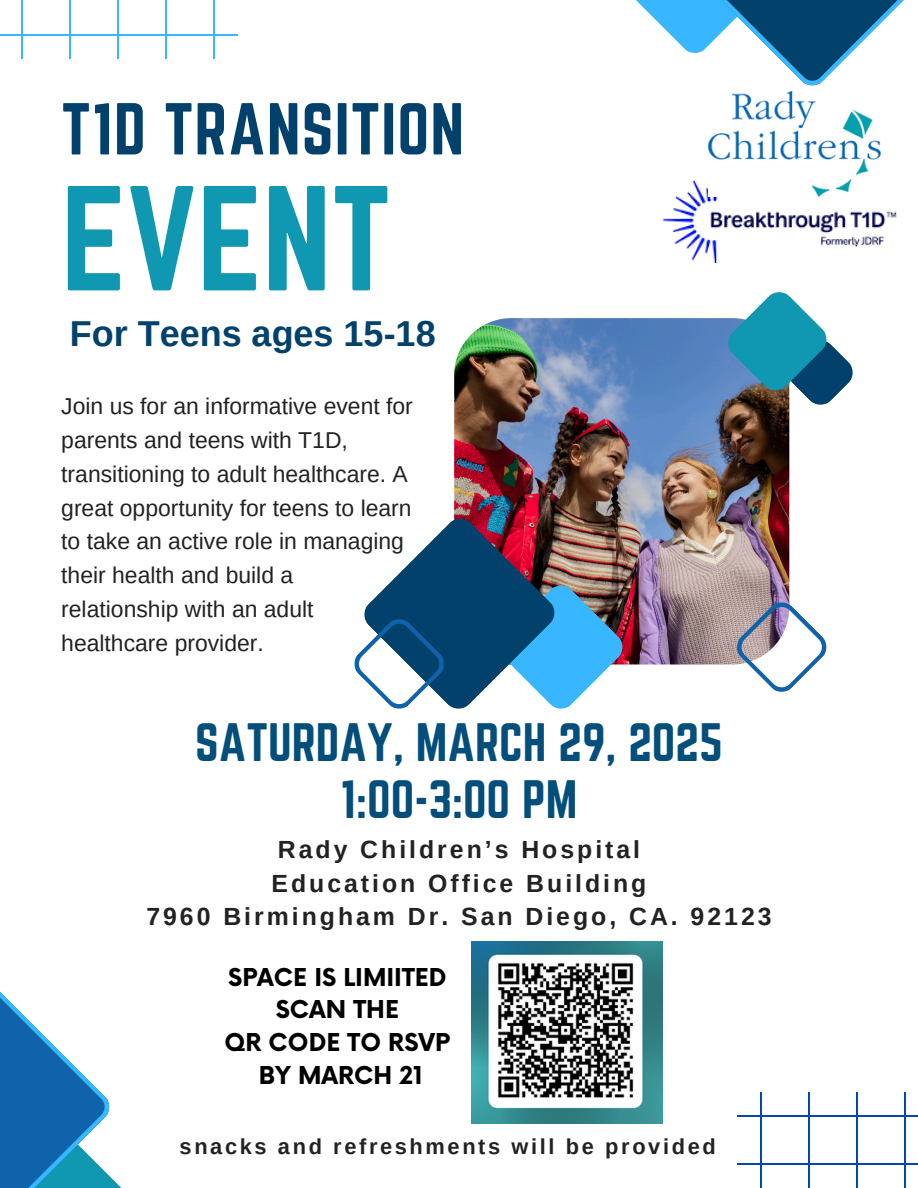
<style>
.page{position:relative;width:918px;height:1188px;background:#fff}
.page>*{position:absolute;margin:0;border:0;box-sizing:border-box;transform-origin:0 0}
.t1{font:130.5px "Norwester";color:#1097b1}
.t2{font:64.2px "Norwester";letter-spacing:.015em;color:#02416b}
.t3{font:47.25px/56.2px "Norwester";color:#034e7b;text-align:center}
.t4{font:700 36px "Arimo";color:#02416b}
.t5{font:700 24.9px/33.8px "Arimo";letter-spacing:.12em;color:#222;text-align:center}
.t6{font:700 24px/32.7px "Now";color:#000;text-align:center}
.t7{font:22.95px/33.8px "Arimo";color:#222}
.t8{font:700 21.75px "Arimo";letter-spacing:.12em;color:#222}
</style>
<div class="page">
<img style="left:454px;top:318px;width:335px;height:347px;border-radius:57px">
<svg style="left:636px;top:0;width:268px;height:85px"></svg>
<svg style="left:736px;top:601px;width:91px;height:91px"></svg>
<svg style="left:0;top:991px;width:121px;height:197px"></svg>
<svg style="left:728px;top:292px;width:125px;height:113px"></svg>
<hr style="left:213px;top:0;width:1px;height:59px;background:#38b6ff">
<hr style="left:165px;top:0;width:1px;height:59px;background:#38b6ff">
<hr style="left:117px;top:0;width:1px;height:59px;background:#38b6ff">
<hr style="left:69px;top:0;width:1px;height:59px;background:#38b6ff">
<hr style="left:21px;top:0;width:1px;height:59px;background:#38b6ff">
<hr style="left:0;top:35px;width:238px;height:1px;background:#38b6ff">
<hr style="left:904px;top:1092px;width:1px;height:96px;background:#004aad">
<hr style="left:856px;top:1092px;width:1px;height:96px;background:#004aad">
<hr style="left:808px;top:1092px;width:1px;height:96px;background:#004aad">
<hr style="left:760px;top:1092px;width:1px;height:96px;background:#004aad">
<hr style="left:737px;top:1163px;width:181px;height:1px;background:#004aad">
<hr style="left:737px;top:1115px;width:181px;height:1px;background:#004aad">
<img style="left:662px;top:180px;width:235px;height:83px">
<svg style="left:354px;top:519px;width:268px;height:190px"></svg>
<img style="left:471px;top:941px;width:191px;height:182px">
<img style="left:709px;top:92px;width:172px;height:104px">
<h1 class="t2" style="left:61px;top:90px;width:404px">T1D TRANSITION</h1>
<h4 class="t1" style="left:61px;top:160px;width:331px">EVENT</h4>
<p class="t4" style="left:70px;top:314px;width:367px">For Teens ages 15-18</p>
<h2 class="t7" style="left:61px;top:389px;width:353px">Join us for an informative event for parents and teens with T1D, transitioning to adult healthcare. A great opportunity for teens to learn to take an active role in managing their health and build a relationship with an adult healthcare provider.</h2>
<p class="t3" style="left:195px;top:714px;width:529px">SATURDAY, MARCH 29, 2025<br>1:00-3:00 PM</p>
<p class="t5" style="left:146px;top:832px;width:627px">Rady Children’s Hospital<br>Education Office Building<br>7960 Birmingham Dr. San Diego, CA. 92123</p>
<h3 class="t6" style="left:225px;top:962px;width:227px">SPACE IS LIMIITED<br>SCAN THE<br>QR CODE TO RSVP<br>BY MARCH 21</h3>
<p class="t8" style="left:180px;top:1134px;width:538px">snacks and refreshments will be provided</p>
</div>
